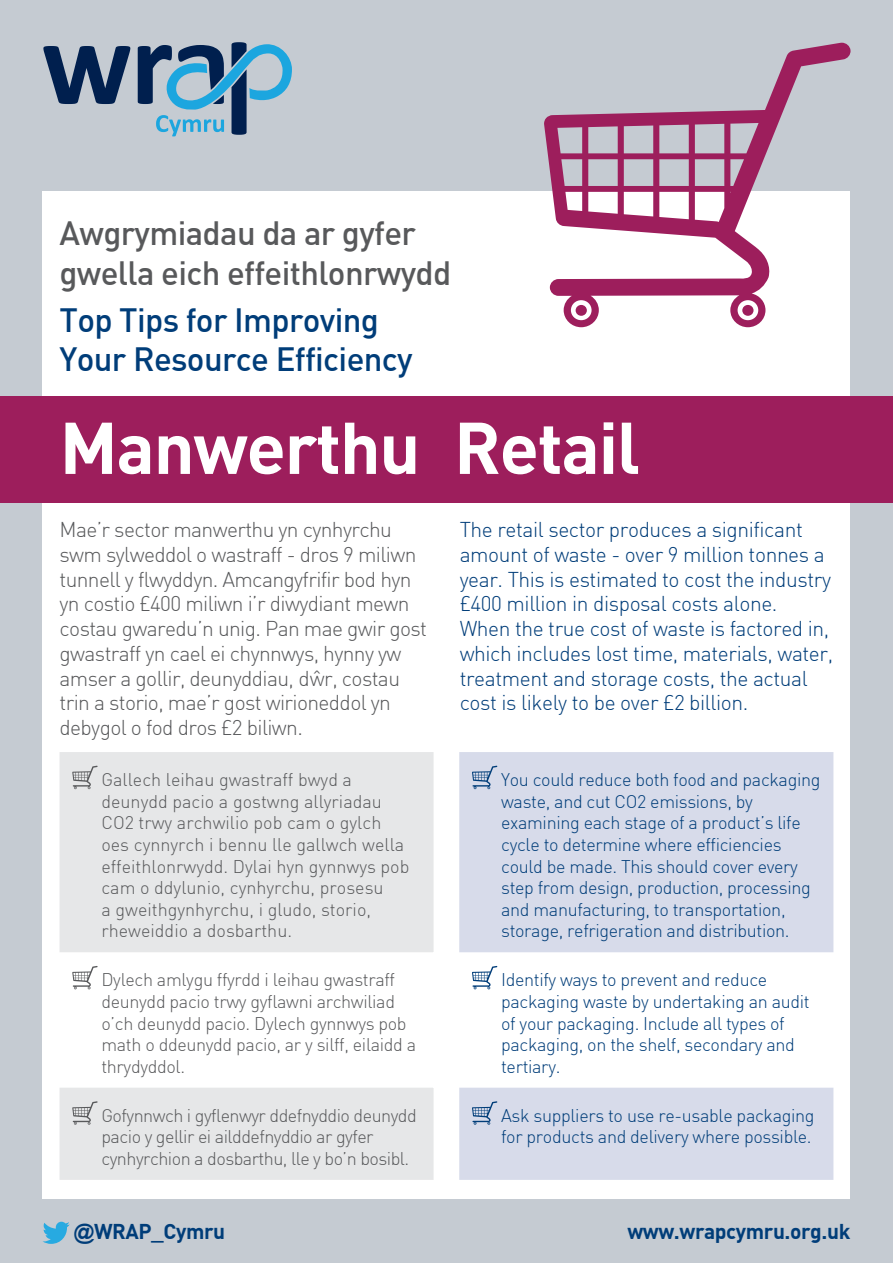
<style>
.page{position:relative;width:893px;height:1263px;background:#c5cbd2}
.page>*{position:absolute;margin:0;border:0;box-sizing:border-box;transform-origin:0 0}
.t1{font:72px "DIN Bold";letter-spacing:-.02em;color:#fff}
.t2{font:33px/39.6px "DIN Medium";letter-spacing:-.02em;color:#58595b}
.t3{font:33px/39.6px "DIN Medium";letter-spacing:-.02em;color:#003d79}
.t4{font:21px/24.8px "DIN Light";letter-spacing:-.03em;color:#58595b}
.t5{font:21px/24.8px "DIN Light";letter-spacing:-.02em;color:#003d79}
.t6{font:21px "DIN Bold";letter-spacing:-.02em;color:#003d79}
.t7{font:18px/21.6px "DIN Light";letter-spacing:-.02em;color:#003d79}
.t8{font:18px/21.6px "DIN Light";letter-spacing:-.02em;color:#58595b}
.t9{font:18px/21.6px "DIN Light";color:#58595b}
.s1{font-family:"Arial";font-weight:700}
</style>
<div class="page">
<div style="left:43px;top:191px;width:807px;height:1008px;background:#fff"></div>
<svg style="left:60px;top:752px;width:374px;height:428px;fill:#e6e7e8"></svg>
<svg style="left:459px;top:752px;width:374px;height:428px;fill:#d7dbea"></svg>
<svg style="left:72px;top:766px;width:26px;height:23px"></svg>
<svg style="left:472px;top:766px;width:25px;height:23px"></svg>
<svg style="left:72px;top:966px;width:26px;height:23px"></svg>
<svg style="left:472px;top:966px;width:25px;height:23px"></svg>
<svg style="left:72px;top:1101px;width:26px;height:24px"></svg>
<svg style="left:472px;top:1101px;width:25px;height:24px"></svg>
<div style="left:0;top:396px;width:893px;height:107px;background:#9d1e5c"></div>
<svg style="left:544px;top:43px;width:307px;height:284px"></svg>
<svg style="left:43px;top:1222px;width:27px;height:22px"></svg>
<svg style="left:43px;top:42px;width:249px;height:94px"></svg>
<p class="t2" style="left:60px;top:212px;width:393px">Awgrymiadau da ar gyfer gwella eich effeithlonrwydd</p>
<p class="t3" style="left:60px;top:299px;width:355px">Top Tips for Improving<br>Your Resource Efficiency</p>
<p class="t1" style="left:60px;top:401px;width:582px">Manwerthu Retail</p>
<p class="t4" style="left:60px;top:517px;width:369px">Mae’r sector manwerthu yn cynhyrchu swm sylweddol o wastraff - dros 9 miliwn tunnell y flwyddyn. Amcangyfrifir bod hyn yn costio £400 miliwn i’r diwydiant mewn costau gwaredu’n unig. Pan mae gwir gost gwastraff yn cael ei chynnwys, hynny yw amser a gollir, deunyddiau, dˆwr, costau trin a storio, mae’r gost wirioneddol yn debygol o fod dros £2 biliwn.</p>
<p class="t5" style="left:460px;top:517px;width:375px">The retail sector produces a significant amount of waste - over 9 million tonnes a year. This is estimated to cost the industry £400 million in disposal costs alone.<br>When the true cost of waste is factored in, which includes lost time, materials, water, treatment and storage costs, the actual cost is likely to be over £2 billion.</p>
<p class="t9" style="left:101px;top:769px;width:310px">Gallech leihau gwastraff bwyd a deunydd pacio a gostwng allyriadau CO2 trwy archwilio pob cam o gylch oes cynnyrch i bennu lle gallwch wella effeithlonrwydd. Dylai hyn gynnwys pob cam o ddylunio, cynhyrchu, prosesu<br>a gweithgynhyrchu, i gludo, storio, rheweiddio a dosbarthu.</p>
<p class="t7" style="left:501px;top:769px;width:321px">You could reduce both food and packaging waste, and cut CO2 emissions, by examining each stage of a product’s life cycle to determine where efficiencies could be made. This should cover every step from design, production, processing and manufacturing, to transportation, storage, refrigeration and distribution.</p>
<p class="t8" style="left:101px;top:969px;width:316px">Dylech amlygu ffyrdd i leihau gwastraff deunydd pacio trwy gyflawni archwiliad o’ch deunydd pacio. Dylech gynnwys pob math o ddeunydd pacio, ar y silff, eilaidd a thrydyddol.</p>
<p class="t7" style="left:501px;top:969px;width:310px">Identify ways to prevent and reduce packaging waste by undertaking an audit of your packaging. Include all types of packaging, on the shelf, secondary and tertiary.</p>
<p class="t8" style="left:101px;top:1104px;width:317px">Gofynnwch i gyflenwyr ddefnyddio deunydd pacio y gellir ei ailddefnyddio ar gyfer cynhyrchion a dosbarthu, lle y bo’n bosibl.</p>
<p class="t7" style="left:501px;top:1104px;width:315px">Ask suppliers to use re-usable packaging for products and delivery where possible.</p>
<p class="t6" style="left:74px;top:1218px;width:153px"><span class="s1">@</span>WRAP_Cymru</p>
<p class="t6" style="left:627px;top:1217px;width:225px">www.wrapcymru.org.uk</p>
</div>
